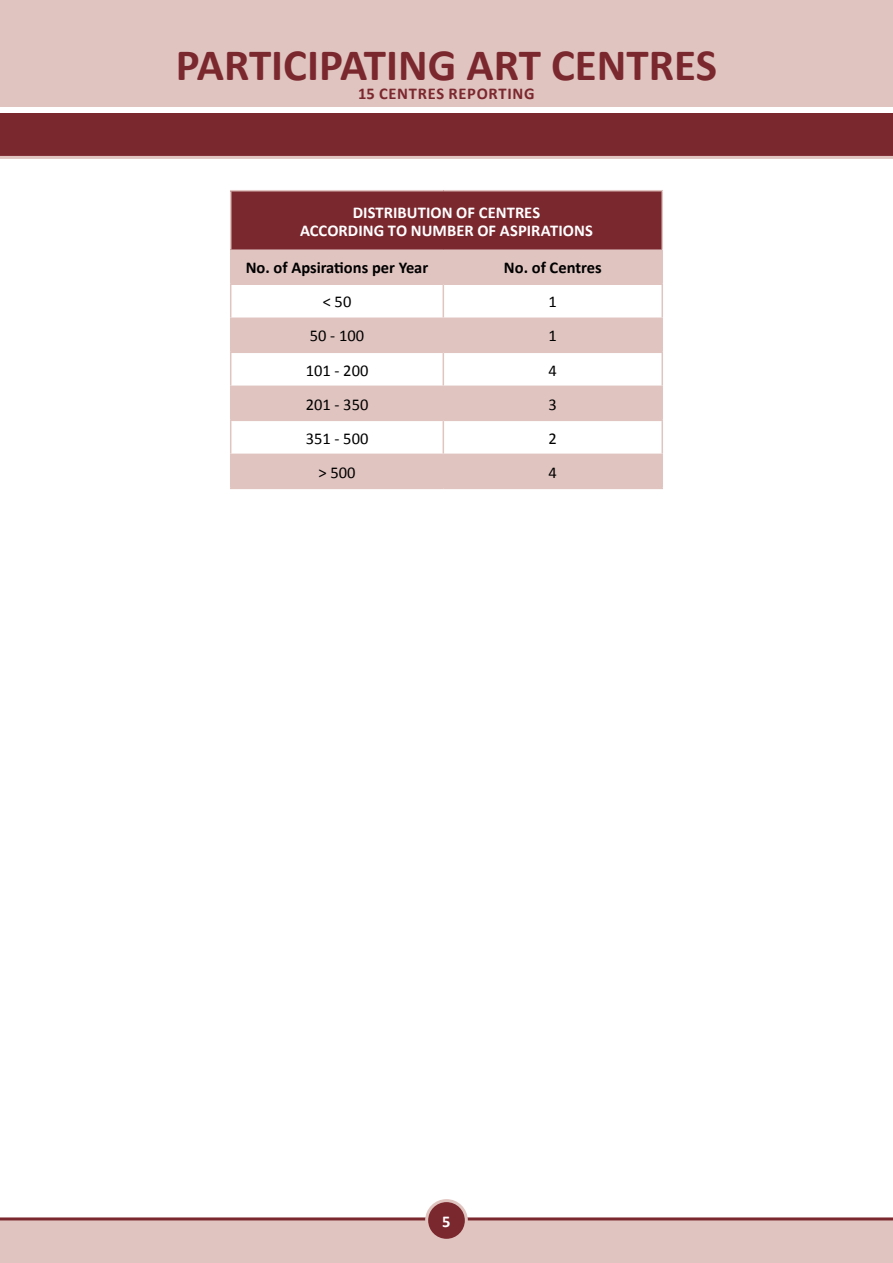
<style>
.page{position:relative;width:893px;height:1263px;background:#fff}
.page>*{position:absolute;margin:0;border:0;box-sizing:border-box;transform-origin:0 0}
.t1{font:700 45px "Calibri";color:#7b272e}
.t2{font:700 16.5px/18px "Calibri";letter-spacing:.005em;color:#fff;text-align:center}
.t3{font:16.5px "Calibri";color:#000}
.t4{font:700 16.5px "Calibri";color:#000}
.t5{font:700 16.5px "Calibri";color:#7b272e}
</style>
<div class="page">
<div style="left:0;top:1220px;width:893px;height:43px;background:#e0c4c0"></div>
<hr style="left:0;top:1217px;width:893px;height:3px;background:#7b272e">
<div style="left:427px;top:1200px;width:39px;height:40px;background:#7b272e;border-radius:50%"></div>
<div style="left:425px;top:1199px;width:43px;height:43px;border:3px solid #e0c4c0;border-radius:50%"></div>
<div style="left:0;top:113px;width:893px;height:44px;background:#7b272e"></div>
<hr style="left:0;top:156px;width:893px;height:3px;background:#e0c4c0">
<div style="left:0;top:0;width:893px;height:106px;background:#e0c4c0"></div>
<div style="left:231px;top:191px;width:431px;height:59px;background:#7b272e"></div>
<svg style="left:231px;top:251px;width:430px;height:237px;fill:#e0c4c0"></svg>
<hr style="left:230px;top:191px;width:1px;height:58px;background:#e0c4c0">
<hr style="left:230px;top:190px;width:213px;height:1px;background:#e0c4c0">
<hr style="left:443px;top:190px;width:220px;height:1px;background:#e0c4c0">
<hr style="left:661px;top:191px;width:2px;height:58px;background:#e0c4c0">
<hr style="left:230px;top:251px;width:1px;height:32px;background:#e0c4c0">
<hr style="left:230px;top:249px;width:213px;height:2px;background:#e0c4c0">
<hr style="left:443px;top:251px;width:1px;height:32px;background:#e0c4c0">
<hr style="left:443px;top:249px;width:220px;height:2px;background:#e0c4c0">
<hr style="left:661px;top:251px;width:2px;height:32px;background:#e0c4c0">
<hr style="left:230px;top:285px;width:1px;height:32px;background:#e0c4c0">
<hr style="left:230px;top:283px;width:213px;height:2px;background:#e0c4c0">
<hr style="left:443px;top:285px;width:1px;height:32px;background:#e0c4c0">
<hr style="left:443px;top:283px;width:220px;height:2px;background:#e0c4c0">
<hr style="left:661px;top:285px;width:2px;height:32px;background:#e0c4c0">
<hr style="left:230px;top:319px;width:1px;height:32px;background:#e0c4c0">
<hr style="left:230px;top:317px;width:213px;height:2px;background:#e0c4c0">
<hr style="left:443px;top:319px;width:1px;height:32px;background:#e0c4c0">
<hr style="left:443px;top:317px;width:220px;height:2px;background:#e0c4c0">
<hr style="left:661px;top:319px;width:2px;height:32px;background:#e0c4c0">
<hr style="left:230px;top:353px;width:1px;height:33px;background:#e0c4c0">
<hr style="left:230px;top:351px;width:213px;height:2px;background:#e0c4c0">
<hr style="left:443px;top:353px;width:1px;height:33px;background:#e0c4c0">
<hr style="left:443px;top:351px;width:220px;height:2px;background:#e0c4c0">
<hr style="left:661px;top:353px;width:2px;height:33px;background:#e0c4c0">
<hr style="left:230px;top:387px;width:1px;height:33px;background:#e0c4c0">
<hr style="left:230px;top:386px;width:213px;height:1px;background:#e0c4c0">
<hr style="left:443px;top:387px;width:1px;height:33px;background:#e0c4c0">
<hr style="left:443px;top:386px;width:220px;height:1px;background:#e0c4c0">
<hr style="left:661px;top:387px;width:2px;height:33px;background:#e0c4c0">
<hr style="left:230px;top:421px;width:1px;height:33px;background:#e0c4c0">
<hr style="left:230px;top:420px;width:213px;height:1px;background:#e0c4c0">
<hr style="left:443px;top:421px;width:1px;height:33px;background:#e0c4c0">
<hr style="left:443px;top:420px;width:220px;height:1px;background:#e0c4c0">
<hr style="left:661px;top:421px;width:2px;height:33px;background:#e0c4c0">
<hr style="left:230px;top:455px;width:1px;height:33px;background:#e0c4c0">
<hr style="left:230px;top:454px;width:213px;height:1px;background:#e0c4c0">
<hr style="left:230px;top:488px;width:213px;height:1px;background:#e0c4c0">
<hr style="left:443px;top:455px;width:1px;height:33px;background:#e0c4c0">
<hr style="left:443px;top:454px;width:220px;height:1px;background:#e0c4c0">
<hr style="left:661px;top:455px;width:2px;height:33px;background:#e0c4c0">
<hr style="left:443px;top:488px;width:220px;height:1px;background:#e0c4c0">
<h1 class="t1" style="left:176px;top:37px;width:542px">PARTICIPATING ART CENTRES</h1>
<p class="t5" style="left:358px;top:83px;width:41px">15 Centres</p>
<p class="t5" style="left:449px;top:83px;width:21px">Reporting</p>
<p class="t2" style="left:300px;top:202px;width:294px">DISTRIBUTION OF CENTRES<br>ACCORDING TO NUMBER OF ASPIRATIONS</p>
<p class="t4" style="left:246px;top:258px;width:184px">No. of Apsirations per Year</p>
<p class="t4" style="left:504px;top:258px;width:99px">No. of Centres</p>
<p class="t3" style="left:323px;top:292px;width:30px">&lt; 50</p>
<p class="t3" style="left:549px;top:292px;width:10px">1</p>
<p class="t3" style="left:310px;top:326px;width:56px">50 - 100</p>
<p class="t3" style="left:549px;top:326px;width:10px">1</p>
<p class="t3" style="left:306px;top:360px;width:64px">101 - 200</p>
<p class="t3" style="left:549px;top:360px;width:10px">4</p>
<p class="t3" style="left:306px;top:394px;width:64px">201 - 350</p>
<p class="t3" style="left:549px;top:394px;width:10px">3</p>
<p class="t3" style="left:306px;top:428px;width:64px">351 - 500</p>
<p class="t3" style="left:549px;top:428px;width:10px">2</p>
<p class="t3" style="left:318px;top:462px;width:39px">&gt; 500</p>
<p class="t3" style="left:549px;top:462px;width:10px">4</p>
<p class="t2" style="left:442px;top:1212px;width:10px">5</p>
</div>
